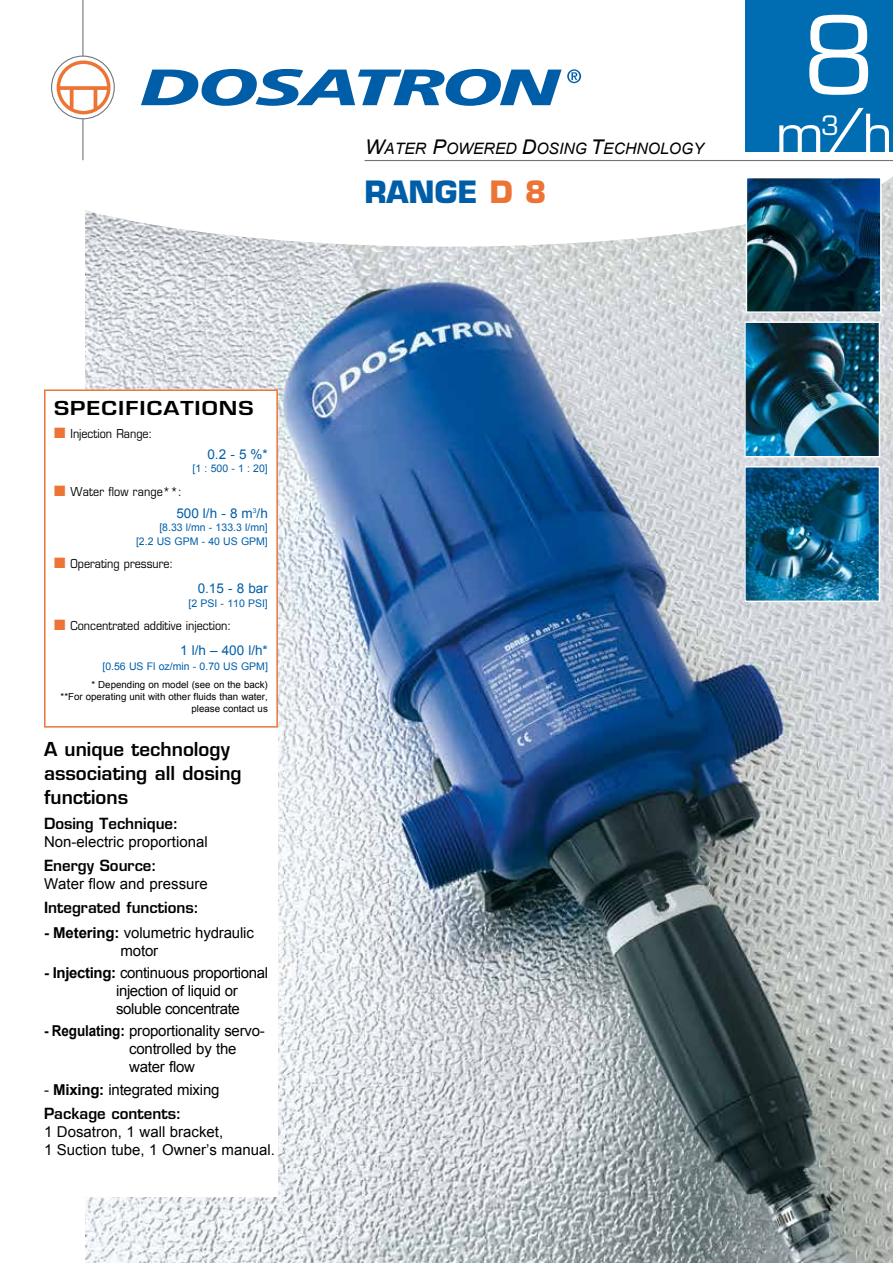
<style>
.page{position:relative;width:893px;height:1263px;background:#fff}
.page>*{position:absolute;margin:0;border:0;box-sizing:border-box;transform-origin:0 0}
.t1{font:105px "Eurostile";color:#fff}
.t2{font:52.05px "Eurostile";color:#fff}
.t3{font:700 30px "Eurostile";color:#005ea8}
.t4{font:600 18.75px/24px "Eurostile";color:#000}
.t5{font:600 18.75px "Eurostile";letter-spacing:.045em;color:#000;scale:1.2 1}
.t6{font:italic 15.75px "Arial";color:#000}
.t7{font:15px/18px "Arial";letter-spacing:-.015em;color:#000}
.t8{font:600 15px "Eurostile";color:#000}
.t9{font:13.5px "Arial";color:#005ea8}
.t10{font:12px "Eurostile";color:#000;scale:.9 1}
.t11{font:10.5px/13.5px "Arial";color:#005ea8;text-align:right}
.t12{font:9.75px/12px "Arial";color:#000;text-align:right}
.s1{color:#ec7536}
.s2{font-weight:700}
.s3{font-size:20.25px}
</style>
<div class="page">
<img style="left:85px;top:247px;width:808px;height:1016px">
<svg style="left:51px;top:60px;width:842px;height:187px"></svg>
<hr style="left:365px;top:160px;width:528px;height:1px;background:#71787d">
<img style="left:749px;top:180px;width:130px;height:130px">
<div style="left:746px;top:177px;width:136px;height:136px;border:2px solid #fff"></div>
<div style="left:746px;top:0;width:147px;height:152px;background:#006db3"></div>
<div style="left:44px;top:719px;width:234px;height:477px;background:#fff"></div>
<div style="left:45px;top:390px;width:232px;height:337px;background:#fff"></div>
<div style="left:44px;top:389px;width:234px;height:339px;border:2px solid #ec7536"></div>
<hr style="left:82px;top:0;width:1px;height:160px;background:#71787d">
<svg style="left:141px;top:69px;width:440px;height:37px"></svg>
<svg style="left:52px;top:56px;width:62px;height:63px"></svg>
<svg style="left:57px;top:60px;width:54px;height:54px"></svg>
<div style="left:51px;top:56px;width:64px;height:63px;border:1px solid #71787d;border-radius:50%"></div>
<img style="left:747px;top:469px;width:130px;height:130px">
<div style="left:744px;top:466px;width:136px;height:136px;border:2px solid #fff"></div>
<img style="left:747px;top:324px;width:130px;height:130px">
<div style="left:744px;top:321px;width:136px;height:136px;border:2px solid #fff"></div>
<p class="t5" style="left:54px;top:396px;width:139px">SPECIFICATIONS</p>
<p class="t10" style="left:54px;top:427px;width:111px"><span class="s1">■</span> Injection Range:</p>
<p class="t9" style="left:207px;top:445px;width:62px">0.2 - 5 %*</p>
<p class="t11" style="left:193px;top:462px;width:77px">[1 : 500 - 1 : 20]</p>
<p class="t10" style="left:54px;top:484px;width:143px"><span class="s1">■</span> Water flow range**:</p>
<p class="t9" style="left:176px;top:504px;width:93px">500 l/h - 8 m<sup>3</sup>/h</p>
<p class="t11" style="left:136px;top:521px;width:133px">[8.33 l/mn - 133.3 l/mn]<br>[2.2 US GPM - 40 US GPM]</p>
<p class="t10" style="left:54px;top:557px;width:134px"><span class="s1">■</span> Operating pressure:</p>
<p class="t9" style="left:198px;top:580px;width:72px">0.15 - 8 bar</p>
<p class="t11" style="left:189px;top:597px;width:81px">[2 PSI - 110 PSI]</p>
<p class="t10" style="left:54px;top:619px;width:198px"><span class="s1">■</span> Concentrated additive injection:</p>
<p class="t9" style="left:180px;top:642px;width:89px">1 l/h – 400 l/h*</p>
<p class="t11" style="left:102px;top:659px;width:167px">[0.56 US Fl oz/min - 0.70 US GPM]</p>
<p class="t12" style="left:61px;top:678px;width:209px">* Depending on model (see on the back)<br>**For operating unit with other fluids than water, please contact us</p>
<p class="t4" style="left:44px;top:737px;width:199px">A unique technology associating all dosing functions</p>
<p class="t8" style="left:44px;top:814px;width:136px">Dosing Technique:</p>
<p class="t7" style="left:44px;top:832px;width:165px">Non-electric proportional</p>
<p class="t8" style="left:44px;top:856px;width:114px">Energy Source:</p>
<p class="t7" style="left:44px;top:875px;width:165px">Water flow and pressure</p>
<p class="t8" style="left:44px;top:898px;width:157px">Integrated functions:</p>
<p class="t7" style="left:121px;top:924px;width:135px;text-indent:-77px"><span class="s2">- Metering:</span> volumetric hydraulic motor</p>
<p class="t7" style="left:116px;top:964px;width:154px;text-indent:-72px"><span class="s2">- Injecting:</span> continuous proportional injection of liquid or soluble concentrate</p>
<p class="t7" style="left:129px;top:1022px;width:137px;text-indent:-85px"><span class="s2">- Regulating:</span> proportionality servo&shy;controlled by the water flow</p>
<p class="t7" style="left:44px;top:1080px;width:177px">- <span class="s2">Mixing:</span> integrated mixing</p>
<p class="t8" style="left:44px;top:1104px;width:139px">Package contents:</p>
<p class="t7" style="left:44px;top:1123px;width:232px">1 Dosatron, 1 wall bracket,<br>1 Suction tube, 1 Owner’s manual.</p>
<p class="t6" style="left:365px;top:138px;width:340px"><span class="s3">W</span>ATER <span class="s3">P</span>OWERED <span class="s3">D</span>OSING <span class="s3">T</span>ECHNOLOGY</p>
<h3 class="t3" style="left:364px;top:174px;width:184px">RANGE <span class="s1">D 8</span></h3>
<h1 class="t1" style="left:802px;top:-7px;width:74px">8</h1>
<h2 class="t2" style="left:776px;top:102px;width:118px">m<sup>3</sup>/h</h2>
</div>
